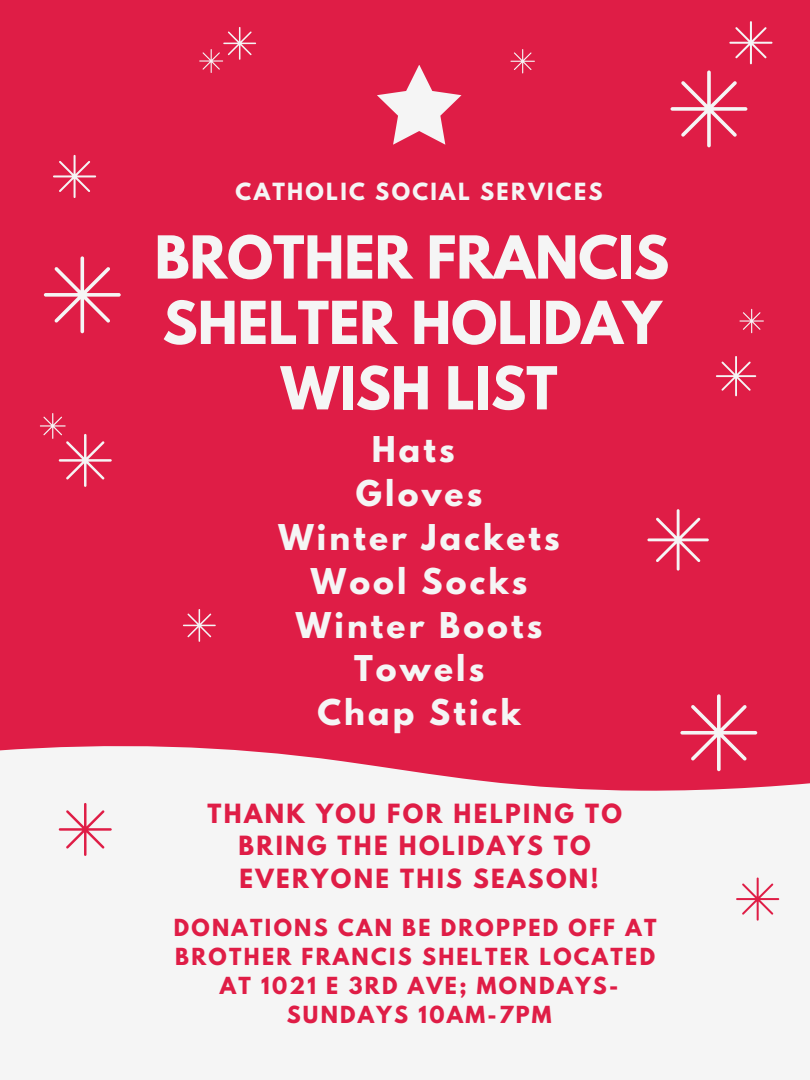
<style>
.page{position:relative;width:810px;height:1080px;background:#df1d46}
.page>*{position:absolute;margin:0;border:0;box-sizing:border-box;transform-origin:0 0}
.t1{font:700 52.44px/65.4px "League Spartan";color:#f5f5f5;text-align:center}
.t2{font:700 31.5px/43.8px "League Spartan";letter-spacing:.1em;color:#f5f5f5;text-align:center}
.t3{font:700 23.44px/32.8px "League Spartan";letter-spacing:.1em;color:#df1d46;text-align:center}
.t4{font:700 21px "League Spartan";letter-spacing:.11em;color:#f5f5f5}
.t5{font:700 20.88px/28.8px "League Spartan";letter-spacing:.11em;color:#df1d46;text-align:center}
</style>
<div class="page">
<svg style="left:0;top:732px;width:810px;height:348px;fill:#f5f5f5"></svg>
<svg style="left:671px;top:70px;width:76px;height:77px"></svg>
<svg style="left:44px;top:256px;width:77px;height:77px"></svg>
<svg style="left:680px;top:694px;width:77px;height:77px"></svg>
<svg style="left:736px;top:878px;width:43px;height:43px"></svg>
<svg style="left:53px;top:155px;width:43px;height:43px"></svg>
<svg style="left:729px;top:21px;width:44px;height:43px"></svg>
<svg style="left:59px;top:771px;width:78px;height:85px"></svg>
<svg style="left:716px;top:356px;width:40px;height:40px"></svg>
<svg style="left:199px;top:27px;width:57px;height:46px"></svg>
<svg style="left:647px;top:509px;width:62px;height:62px"></svg>
<svg style="left:183px;top:609px;width:33px;height:33px"></svg>
<svg style="left:739px;top:309px;width:25px;height:24px"></svg>
<svg style="left:510px;top:49px;width:25px;height:24px"></svg>
<svg style="left:40px;top:413px;width:72px;height:74px"></svg>
<svg style="left:377px;top:65px;width:85px;height:79px"></svg>
<p class="t4" style="left:236px;top:181px;width:369px">CATHOLIC SOCIAL SERVICES</p>
<h1 class="t1" style="left:155px;top:231px;width:516px">BROTHER FRANCIS<br>SHELTER HOLIDAY<br>WISH LIST</h1>
<h2 class="t2" style="left:279px;top:432px;width:283px">Hats<br>Gloves<br>Winter Jackets<br>Wool Socks<br>Winter Boots<br>Towels<br>Chap Stick</h2>
<p class="t3" style="left:207px;top:800px;width:416px">THANK YOU FOR HELPING TO<br>BRING THE HOLIDAYS TO<br>EVERYONE THIS SEASON!</p>
<p class="t5" style="left:174px;top:916px;width:484px">DONATIONS CAN BE DROPPED OFF AT<br>BROTHER FRANCIS SHELTER LOCATED<br>AT 1021 E 3RD AVE; MONDAYS-<br>SUNDAYS 10AM-7PM</p>
</div>
